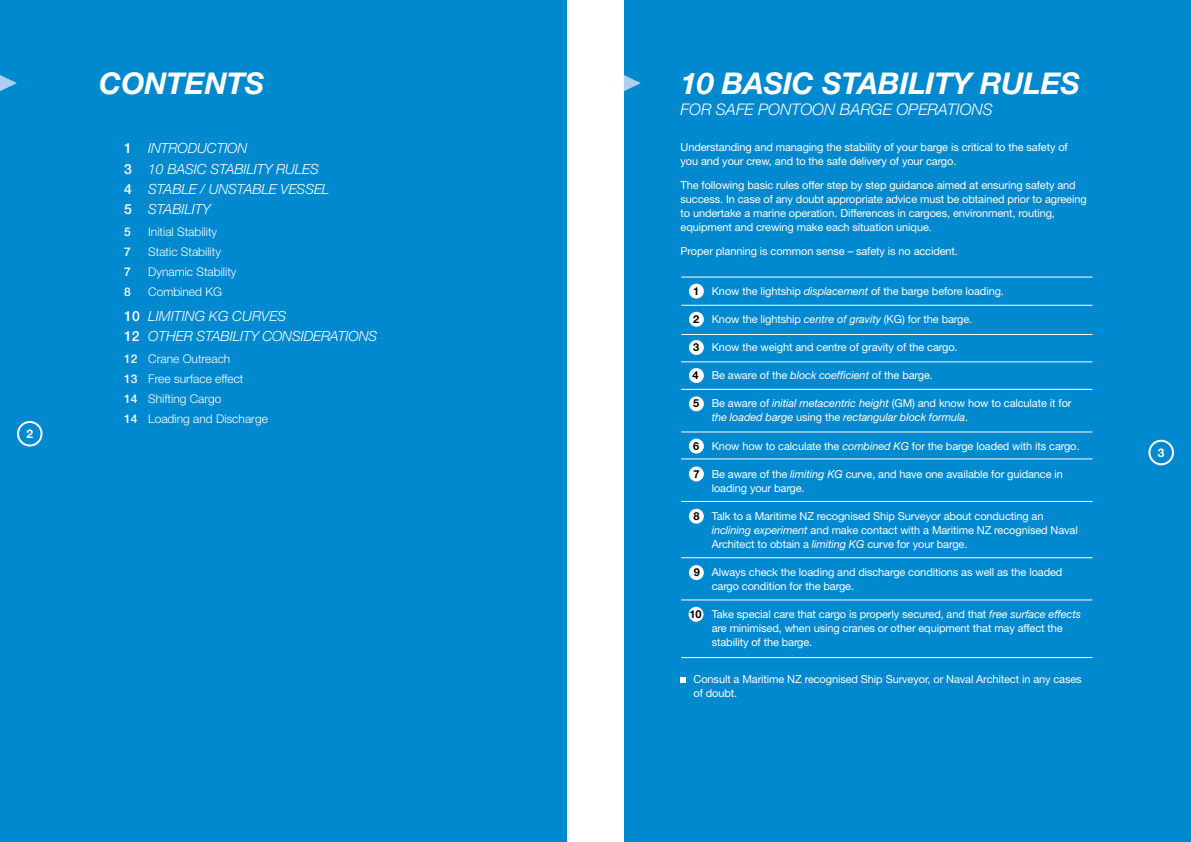
<style>
.page{position:relative;width:1191px;height:842px;background:#fff}
.page>*{position:absolute;margin:0;border:0;box-sizing:border-box;transform-origin:0 0}
.t1{font:italic 700 30px "Helvetica Neue";color:#fff}
.t2{font:italic 300 16px "Helvetica Neue";color:#fff}
.t3{font:italic 300 14px/20.3px "Helvetica Neue";letter-spacing:-.01em;color:#fff}
.t4{font:300 12px/20px "Helvetica Neue";color:#fff}
.t5{font:500 12px "Helvetica Neue";color:#fff}
.t6{font:11px/14px "Helvetica Neue";letter-spacing:-.01em;color:#fff}
.t7{font:italic 11px/14px "Helvetica Neue";letter-spacing:-.01em;color:#fff}
.t8{font:700 11px "Helvetica Neue";color:#000}
.s1{font-weight:500;font-style:normal}
.s2{font-weight:500}
.s3{font-style:italic}
.s4{font-weight:700;color:#000}
.s5{font-weight:700;font-style:normal;color:#000}
.s6{font-style:normal}
</style>
<div class="page">
<div style="left:0;top:0;width:567px;height:842px;background:#0089cf"></div>
<div style="left:624px;top:0;width:567px;height:842px;background:#0089cf"></div>
<svg style="left:0;top:75px;width:17px;height:16px"></svg>
<div style="left:17px;top:421px;width:26px;height:25px;border:2px solid #fff;border-radius:50%"></div>
<div style="left:1148px;top:440px;width:26px;height:25px;border:2px solid #fff;border-radius:50%"></div>
<div style="left:689px;top:565px;width:15px;height:15px;background:#fff;border-radius:50%"></div>
<div style="left:689px;top:509px;width:15px;height:15px;background:#fff;border-radius:50%"></div>
<div style="left:689px;top:466px;width:15px;height:15px;background:#fff;border-radius:50%"></div>
<div style="left:689px;top:439px;width:15px;height:15px;background:#fff;border-radius:50%"></div>
<div style="left:689px;top:396px;width:15px;height:15px;background:#fff;border-radius:50%"></div>
<div style="left:689px;top:368px;width:15px;height:15px;background:#fff;border-radius:50%"></div>
<div style="left:689px;top:340px;width:15px;height:15px;background:#fff;border-radius:50%"></div>
<div style="left:689px;top:312px;width:15px;height:15px;background:#fff;border-radius:50%"></div>
<div style="left:689px;top:284px;width:15px;height:15px;background:#fff;border-radius:50%"></div>
<hr style="left:681px;top:305px;width:411px;height:1px;background:#fff">
<hr style="left:681px;top:334px;width:411px;height:1px;background:#fff">
<hr style="left:681px;top:361px;width:411px;height:1px;background:#fff">
<hr style="left:681px;top:389px;width:411px;height:1px;background:#fff">
<hr style="left:681px;top:431px;width:411px;height:1px;background:#fff">
<hr style="left:681px;top:458px;width:411px;height:1px;background:#fff">
<hr style="left:681px;top:501px;width:411px;height:1px;background:#fff">
<hr style="left:681px;top:557px;width:411px;height:1px;background:#fff">
<hr style="left:681px;top:599px;width:411px;height:1px;background:#fff">
<hr style="left:681px;top:657px;width:411px;height:1px;background:#fff">
<hr style="left:681px;top:277px;width:411px;height:1px;background:#fff">
<svg style="left:680px;top:678px;width:6px;height:5px"></svg>
<div style="left:688px;top:607px;width:15px;height:15px;background:#fff;border-radius:50%"></div>
<svg style="left:624px;top:75px;width:17px;height:16px"></svg>
<h1 class="t1" style="left:99px;top:65px;width:22px">CONTENTS</h1>
<p class="t3" style="left:124px;top:137px;width:207px"><span class="s1">1</span> INTRODUCTION<br><span class="s1">3</span> 10 BASIC STABILITY RULES<br><span class="s1">4</span> STABLE / UNSTABLE VESSEL<br><span class="s1">5</span> STABILITY</p>
<p class="t5" style="left:124px;top:224px;width:8px">5</p>
<p class="t4" style="left:148px;top:221px;width:70px">Initial Stability</p>
<p class="t5" style="left:124px;top:244px;width:8px">7</p>
<p class="t4" style="left:148px;top:241px;width:74px">Static Stability</p>
<p class="t5" style="left:124px;top:264px;width:8px">7</p>
<p class="t4" style="left:148px;top:261px;width:90px">Dynamic Stability</p>
<p class="t5" style="left:124px;top:284px;width:8px">8</p>
<p class="t4" style="left:148px;top:281px;width:75px">Combined KG</p>
<p class="t3" style="left:124px;top:306px;width:254px;line-height:20px"><span class="s1">10</span> LIMITING KG CURVES<br><span class="s1">12</span> OTHER STABILITY CONSIDERATIONS</p>
<p class="t4" style="left:124px;top:348px;width:145px"><span class="s2">12</span> Crane Outreach<br><span class="s2">13</span> Free surface effect<br><span class="s2">14</span> Shifting Cargo<br><span class="s2">14</span> Loading and Discharge</p>
<h1 class="t1" style="left:680px;top:65px;width:61px">10 BASIC</h1>
<h1 class="t1" style="left:822px;top:65px;width:18px">STABILITY</h1>
<h1 class="t1" style="left:980px;top:65px;width:21px">RULES</h1>
<h2 class="t2" style="left:680px;top:99px;width:314px">FOR SAFE PONTOON BARGE OPERATIONS</h2>
<p class="t6" style="left:680px;top:140px;width:389px">Understanding and managing the stability of your barge is critical to the safety of you and your crew, and to the safe delivery of your cargo.</p>
<p class="t6" style="left:680px;top:178px;width:408px">The following basic rules offer step by step guidance aimed at ensuring safety and success. In case of any doubt appropriate advice must be obtained prior to agreeing to undertake a marine operation. Differences in cargoes, environment, routing, equipment and crewing make each situation unique.</p>
<p class="t6" style="left:680px;top:244px;width:279px">Proper planning is common sense – safety is no accident.</p>
<p class="t8" style="left:693px;top:284px;width:5px">1</p>
<p class="t6" style="left:711px;top:284px;width:294px">Know the lightship <span class="s3">displacement</span> of the barge before loading.</p>
<p class="t6" style="left:693px;top:312px;width:280px"><span class="s4">2</span> Know the lightship <span class="s3">centre of gravity</span> (KG) for the barge.</p>
<p class="t6" style="left:693px;top:340px;width:266px"><span class="s4">3</span> Know the weight and centre of gravity of the cargo.</p>
<p class="t6" style="left:692px;top:368px;width:242px"><span class="s4">4</span> Be aware of the <span class="s3">block coefficient</span> of the barge.</p>
<p class="t7" style="left:711px;top:396px;width:361px;text-indent:-19px"><span class="s5">5</span> <span class="s6">Be aware of</span> initial metacentric height <span class="s6">(GM) and know how to calculate it for </span>the loaded barge <span class="s6">using the</span> rectangular block formula<span class="s6">.</span></p>
<p class="t6" style="left:693px;top:438px;width:388px"><span class="s4">6</span> Know how to calculate the <span class="s3">combined KG</span> for the barge loaded with its cargo.</p>
<p class="t6" style="left:712px;top:467px;width:353px;text-indent:-18px"><span class="s4">7</span> Be aware of the <span class="s3">limiting KG</span> curve, and have one available for guidance in loading your barge.</p>
<p class="t6" style="left:711px;top:509px;width:367px;text-indent:-18px"><span class="s4">8</span> Talk to a Maritime NZ recognised Ship Surveyor about conducting an <span class="s3">inclining experiment</span> and make contact with a Maritime NZ recognised Naval<br>Architect to obtain a <span class="s3">limiting KG</span> curve for your barge.</p>
<p class="t6" style="left:712px;top:565px;width:352px;text-indent:-18px"><span class="s4">9</span> Always check the loading and discharge conditions as well as the loaded cargo condition for the barge.</p>
<p class="t6" style="left:712px;top:607px;width:371px;text-indent:-22px"><span class="s4">1 0</span> Take special care that cargo is properly secured, and that <span class="s3">free surface effects </span>are minimised, when using cranes or other equipment that may affect the stability of the barge.</p>
<p class="t6" style="left:693px;top:672px;width:390px">Consult a Maritime NZ recognised Ship Surveyor, or Naval Architect in any cases of doubt.</p>
</div>
